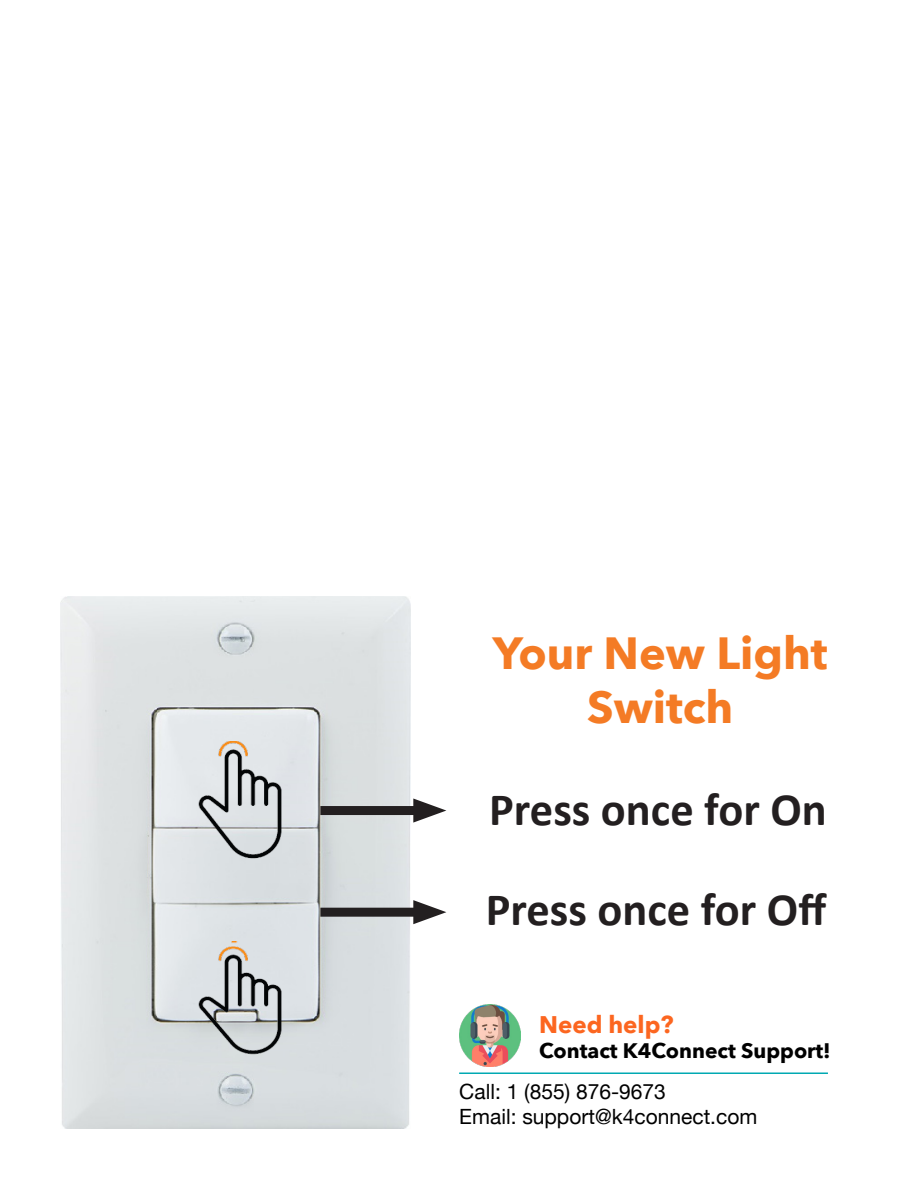
<style>
.page{position:relative;width:918px;height:1188px;background:#fff}
.page>*{position:absolute;margin:0;border:0;box-sizing:border-box;transform-origin:0 0}
.t1{font:700 46.5px "Calibri";color:#231f20}
.t2{font:700 45px/54px "Avenir Next";color:#f47b25;text-align:center}
.t3{font:700 24px "Avenir Next";color:#fc6620}
.t4{font:21px "Helvetica Neue";color:#000}
.t5{font:700 21px "Avenir Next";color:#000}
</style>
<div class="page">
<img style="left:61px;top:597px;width:349px;height:531px">
<img style="left:197px;top:742px;width:95px;height:124px">
<img style="left:197px;top:941px;width:95px;height:125px">
<div style="left:320px;top:806px;width:107px;height:9px;background:#231f20"></div>
<svg style="left:413px;top:799px;width:33px;height:24px"></svg>
<div style="left:320px;top:908px;width:107px;height:9px;background:#231f20"></div>
<svg style="left:413px;top:900px;width:33px;height:24px"></svg>
<hr style="left:459px;top:1072px;width:369px;height:2px;background:#00a9b2">
<img style="left:459px;top:1005px;width:61px;height:61px">
<p class="t2" style="left:493px;top:626px;width:336px">Your New Light<br>Switch</p>
<p class="t1" style="left:489px;top:777px;width:339px">Press once for On</p>
<p class="t1" style="left:486px;top:877px;width:342px">Press once for Off</p>
<p class="t3" style="left:539px;top:1004px;width:136px">Need help?</p>
<p class="t5" style="left:539px;top:1033px;width:293px">Contact K4Connect Support!</p>
<p class="t4" style="left:459px;top:1076px;width:208px">Call: 1 (855) 876-9673</p>
<p class="t4" style="left:459px;top:1102px;width:300px">Email: support@k4connect.com</p>
</div>
